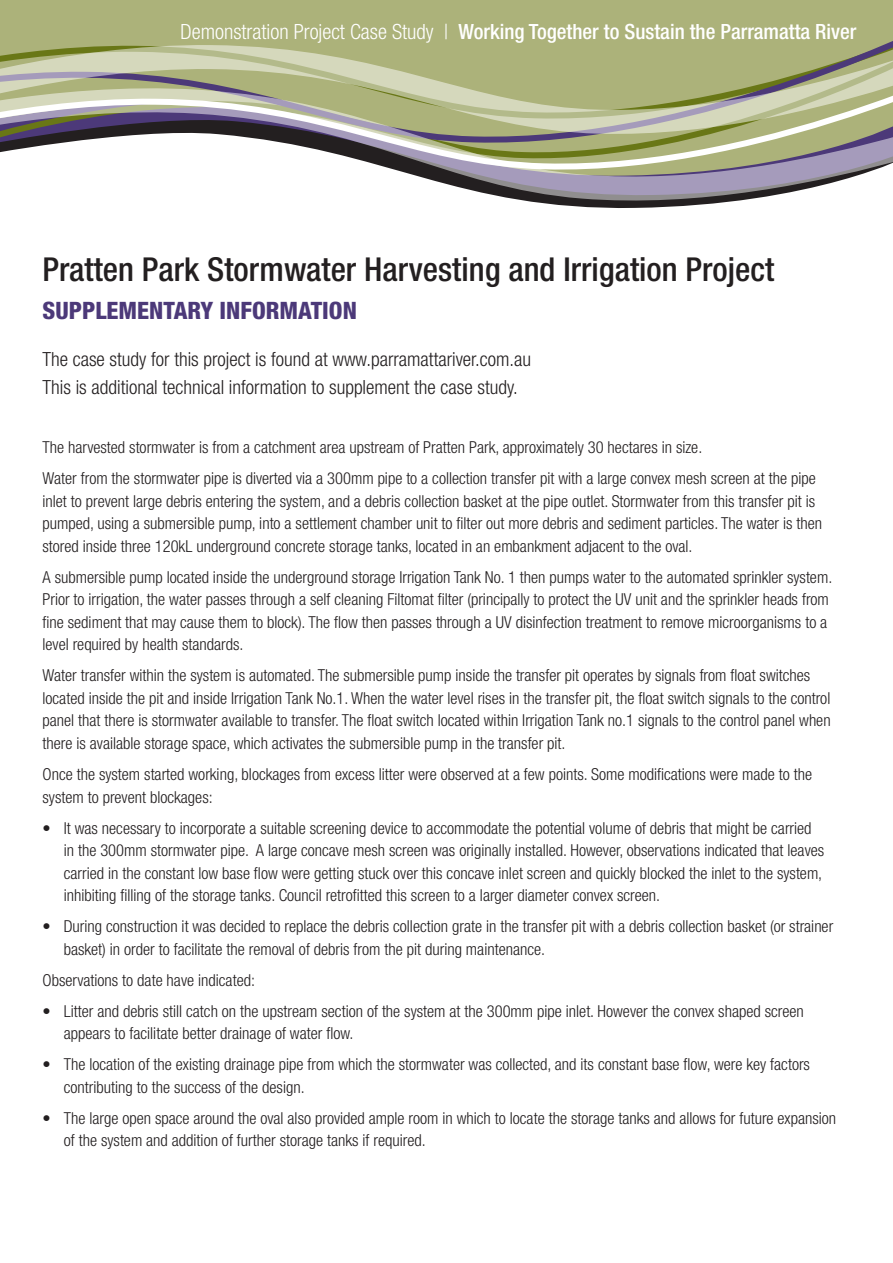
<style>
.page{position:relative;width:893px;height:1263px;background:#fff}
.page>*{position:absolute;margin:0;border:0;box-sizing:border-box;transform-origin:0 0}
.t1{font:500 condensed 33px "Helvetica Neue";color:#231f20}
.t2{font:800 condensed 24px "Helvetica Neue";color:#4c3979}
.t3{font:500 condensed 21px "Helvetica Neue";color:#fff}
.t4{font:300 condensed 19.5px/28px "Helvetica Neue";color:#231f20}
.t5{font:300 condensed 16.5px/22.5px "Helvetica Neue";color:#231f20}
.s1{font-weight:300}
</style>
<div class="page">
<svg style="left:0;top:0;width:893px;height:66px;background:#adb37d"></svg>
<svg style="left:0;top:66px;width:893px;height:142px"></svg>
<p class="t3" style="left:181px;top:19px;width:677px"><span class="s1">Demonstration Project Case Study |</span> Working Together to Sustain the Parramatta River</p>
<h1 class="t1" style="left:43px;top:249px;width:733px">Pratten Park Stormwater Harvesting and Irrigation Project</h1>
<h2 class="t2" style="left:43px;top:296px;width:316px">SUPPLEMENTARY INFORMATION</h2>
<p class="t4" style="left:43px;top:345px;width:490px">The case study for this project is found at www.parramattariver.com.au<br>This is additional technical information to supplement the case study.</p>
<p class="t5" style="left:43px;top:432px;width:775px;line-height:31px">The harvested stormwater is from a catchment area upstream of Pratten Park, approximately 30 hectares in size.<br>Water from the stormwater pipe is diverted via a 300mm pipe to a collection transfer pit with a large convex mesh screen at the pipe</p>
<p class="t5" style="left:43px;top:490px;width:781px">inlet to prevent large debris entering the system, and a debris collection basket at the pipe outlet. Stormwater from this transfer pit is pumped, using a submersible pump, into a settlement chamber unit to filter out more debris and sediment particles. The water is then stored inside three 120kL underground concrete storage tanks, located in an embankment adjacent to the oval.</p>
<p class="t5" style="left:43px;top:566px;width:791px">A submersible pump located inside the underground storage Irrigation Tank No. 1 then pumps water to the automated sprinkler system.<br>Prior to irrigation, the water passes through a self cleaning Filtomat filter (principally to protect the UV unit and the sprinkler heads from fine sediment that may cause them to block). The flow then passes through a UV disinfection treatment to remove microorganisms to a level required by health standards.</p>
<p class="t5" style="left:43px;top:664px;width:790px">Water transfer within the system is automated. The submersible pump inside the transfer pit operates by signals from float switches located inside the pit and inside Irrigation Tank No.1. When the water level rises in the transfer pit, the float switch signals to the control panel that there is stormwater available to transfer. The float switch located within Irrigation Tank no.1 signals to the control panel when there is available storage space, which activates the submersible pump in the transfer pit.</p>
<p class="t5" style="left:43px;top:763px;width:771px">Once the system started working, blockages from excess litter were observed at a few points. Some modifications were made to the system to prevent blockages:</p>
<p class="t5" style="left:64px;top:816px;width:762px;text-indent:-21px">• It was necessary to incorporate a suitable screening device to accommodate the potential volume of debris that might be carried in the 300mm stormwater pipe. A large concave mesh screen was originally installed. However, observations indicated that leaves carried in the constant low base flow were getting stuck over this concave inlet screen and quickly blocked the inlet to the system, inhibiting filling of the storage tanks. Council retrofitted this screen to a larger diameter convex screen.</p>
<p class="t5" style="left:64px;top:915px;width:771px;text-indent:-21px">• During construction it was decided to replace the debris collection grate in the transfer pit with a debris collection basket (or strainer basket) in order to facilitate the removal of debris from the pit during maintenance.</p>
<p class="t5" style="left:43px;top:968px;width:214px">Observations to date have indicated:</p>
<p class="t5" style="left:64px;top:999px;width:741px;text-indent:-21px">• Litter and debris still catch on the upstream section of the system at the 300mm pipe inlet. However the convex shaped screen appears to facilitate better drainage of water flow.</p>
<p class="t5" style="left:64px;top:1053px;width:748px;text-indent:-21px">• The location of the existing drainage pipe from which the stormwater was collected, and its constant base flow, were key factors contributing to the success of the design.</p>
<p class="t5" style="left:64px;top:1106px;width:774px;text-indent:-21px">• The large open space around the oval also provided ample room in which to locate the storage tanks and allows for future expansion of the system and addition of further storage tanks if required.</p>
</div>
